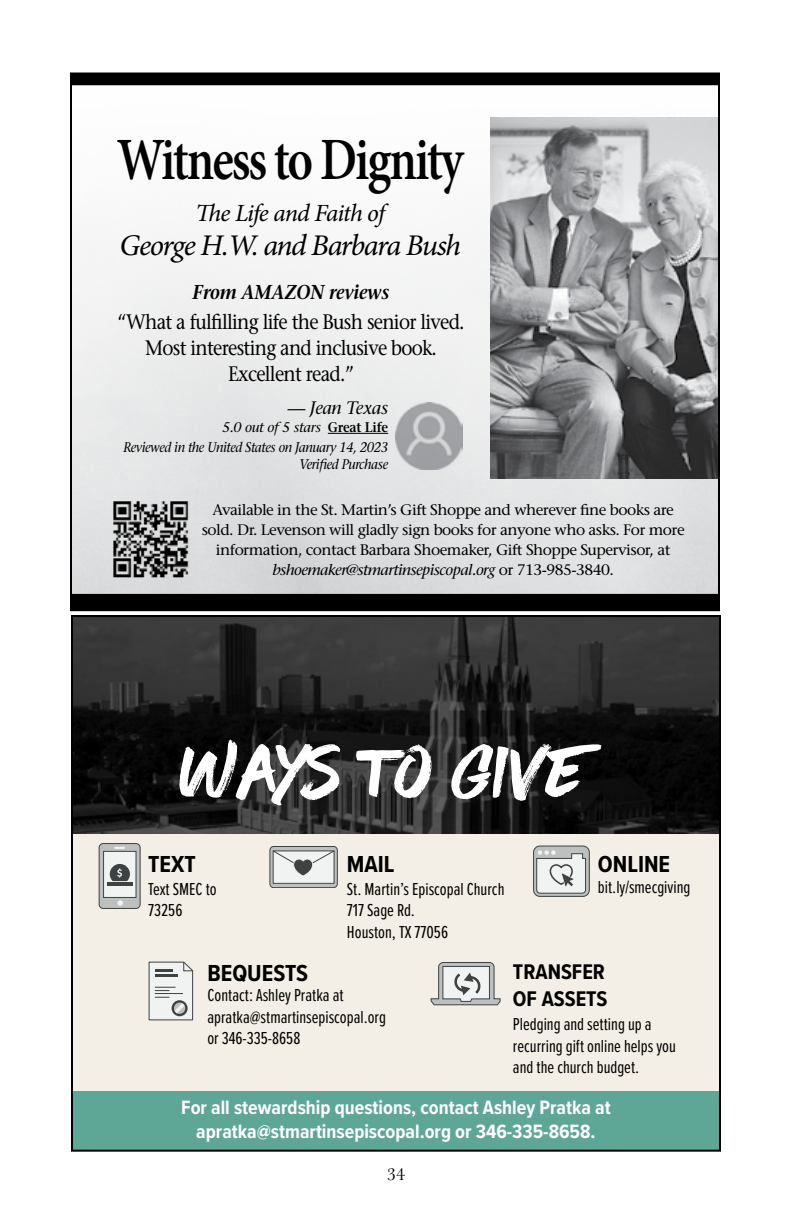
<style>
.page{position:relative;width:792px;height:1224px;background:#fff}
.page>*{position:absolute;margin:0;border:0;box-sizing:border-box;transform-origin:0 0}
.t1{font:108px "Have Heart Two";color:#fff}
.t2{font:600 60.2px "Minion Pro";letter-spacing:-.04em;color:#000;scale:.82 1}
.t3{font:italic 30px "Minion Pro";letter-spacing:-.05em;color:#000}
.t4{font:italic 24.8px "Minion Pro";letter-spacing:-.04em;color:#000}
.t5{font:700 24px "Proxima Nova Cond";color:#000}
.t6{font:700 22px/26.4px "Proxima Nova Cond";color:#000}
.t7{font:20.8px/26px "Stone Serif";letter-spacing:-.04em;color:#000;text-align:center;scale:.89 1}
.t8{font:700 20px/24px "Proxima Nova Cond";color:#fff;text-align:center}
.t9{font:italic 600 20px "Stone Serif";letter-spacing:-.02em;color:#000;scale:.9 1}
.t10{font:18px/21.6px "Proxima Nova Ex Cn";color:#000}
.t11{font:italic 18px "Stone Serif";letter-spacing:-.02em;color:#000}
.t12{font:18px "Baskerville URW";color:#000}
.t13{font:15.2px/20px "Stone Serif";letter-spacing:-.035em;color:#000;text-align:center}
.t14{font:italic 14px/20px "Stone Serif";letter-spacing:-.03em;color:#000;text-align:right}
.t15{font:italic 14px "Stone Serif";letter-spacing:-.03em;color:#000;scale:.92 1}
.s1{font-weight:600;font-style:normal}
.s2{font-style:italic}
</style>
<div class="page">
<svg style="left:74px;top:618px;width:644px;height:217px;background:#242424"></svg>
<div style="left:72px;top:835px;width:648px;height:315px;background:#f3efe6"></div>
<div style="left:72px;top:1091px;width:648px;height:60px;background:#5ea796"></div>
<div style="left:99px;top:844px;width:41px;height:64px;background:#bec0bf;border-radius:4px"></div>
<div style="left:99px;top:843px;width:41px;height:66px;border:1px solid #3e4243;border-radius:4px"></div>
<div style="left:104px;top:851px;width:32px;height:46px;background:#f1f3f2"></div>
<div style="left:103px;top:851px;width:33px;height:47px;border:1px solid #3e4243"></div>
<svg style="left:117px;top:900px;width:6px;height:6px"></svg>
<svg style="left:114px;top:847px;width:11px;height:2px"></svg>
<hr style="left:107px;top:882px;width:25px;height:4px;background:#3e4243">
<svg style="left:110px;top:864px;width:20px;height:17px"></svg>
<div style="left:534px;top:846px;width:55px;height:50px;background:#bec0bf;border-radius:6px"></div>
<div style="left:533px;top:846px;width:57px;height:51px;border:1px solid #3e4243;border-radius:6px"></div>
<svg style="left:536px;top:850px;width:50px;height:44px"></svg>
<div style="left:270px;top:846px;width:67px;height:42px;background:#bec0bf;border-radius:4px"></div>
<div style="left:270px;top:846px;width:68px;height:42px;border:1px solid #3e4243;border-radius:4px"></div>
<div style="left:273px;top:851px;width:61px;height:32px;background:#f1f3f3"></div>
<div style="left:273px;top:851px;width:61px;height:33px;border:1px solid #3e4243"></div>
<svg style="left:272px;top:850px;width:63px;height:27px"></svg>
<svg style="left:148px;top:961px;width:45px;height:60px"></svg>
<svg style="left:430px;top:962px;width:71px;height:43px"></svg>
<div style="left:71px;top:615px;width:650px;height:537px;border:2px solid #000"></div>
<img style="left:73px;top:85px;width:644px;height:509px">
<div style="left:71px;top:74px;width:648px;height:11px;background:#000"></div>
<div style="left:71px;top:594px;width:648px;height:16px;background:#000"></div>
<img style="left:111px;top:492px;width:86px;height:93px">
<img style="left:396px;top:403px;width:67px;height:66px">
<hr style="left:328px;top:433px;width:60px;height:1px;background:#000">
<img style="left:490px;top:118px;width:227px;height:360px">
<div style="left:70px;top:72px;width:650px;height:539px;border:2px solid #000"></div>
<h2 class="t2" style="left:117px;top:118px;width:425px">Witness to Dignity</h2>
<h3 class="t4" style="left:196px;top:196px;width:191px">The Life and Faith of</h3>
<h3 class="t3" style="left:119px;top:225px;width:343px">George H.W. and Barbara Bush</h3>
<h3 class="t9" style="left:193px;top:280px;width:220px">From AMAZON reviews</h3>
<h3 class="t7" style="left:118px;top:309px;width:391px">“What a fulfilling life the Bush senior lived.<br>Most interesting and inclusive book.<br>Excellent read.”</h3>
<p class="t11" style="left:288px;top:397px;width:102px">— Jean Texas</p>
<p class="t14" style="left:123px;top:417px;width:266px">5.0 out of 5 stars <span class="s1">Great Life<br></span>Reviewed in the United States on January 14, 2023</p>
<p class="t15" style="left:299px;top:455px;width:98px">Verified Purchase</p>
<p class="t13" style="left:202px;top:500px;width:484px">Available in the St. Martin’s Gift Shoppe and wherever fine books are sold. Dr. Levenson will gladly sign books for anyone who asks. For more information, contact Barbara Shoemaker, Gift Shoppe Supervisor, at <span class="s2">bshoemaker@stmartinsepiscopal.org</span> or 713-985-3840.</p>
<h1 class="t1" style="left:179px;top:715px;width:408px">Ways to Give</h1>
<h3 class="t5" style="left:148px;top:847px;width:49px">TEXT</h3>
<p class="t10" style="left:148px;top:877px;width:70px">Text SMEC to<br>73256</p>
<h3 class="t5" style="left:207px;top:955px;width:102px">BEQUESTS</h3>
<h3 class="t5" style="left:347px;top:847px;width:49px">MAIL</h3>
<p class="t10" style="left:347px;top:877px;width:159px">St. Martin’s Episcopal Church<br>717 Sage Rd.<br>Houston, TX 77056</p>
<p class="t10" style="left:207px;top:983px;width:180px">Contact: Ashley Pratka at apratka@stmartinsepiscopal.org or 346-335-8658</p>
<h3 class="t5" style="left:598px;top:847px;width:74px">ONLINE</h3>
<p class="t10" style="left:598px;top:876px;width:94px">bit.ly/smecgiving</p>
<h3 class="t6" style="left:513px;top:958px;width:96px">TRANSFER<br>OF ASSETS</h3>
<p class="t10" style="left:513px;top:1012px;width:165px">Pledging and setting up a recurring gift online helps you and the church budget.</p>
<h3 class="t8" style="left:181px;top:1095px;width:431px">For all stewardship questions, contact Ashley Pratka at apratka@stmartinsepiscopal.org or 346-335-8658.</h3>
<p class="t12" style="left:387px;top:1162px;width:20px">34</p>
</div>
